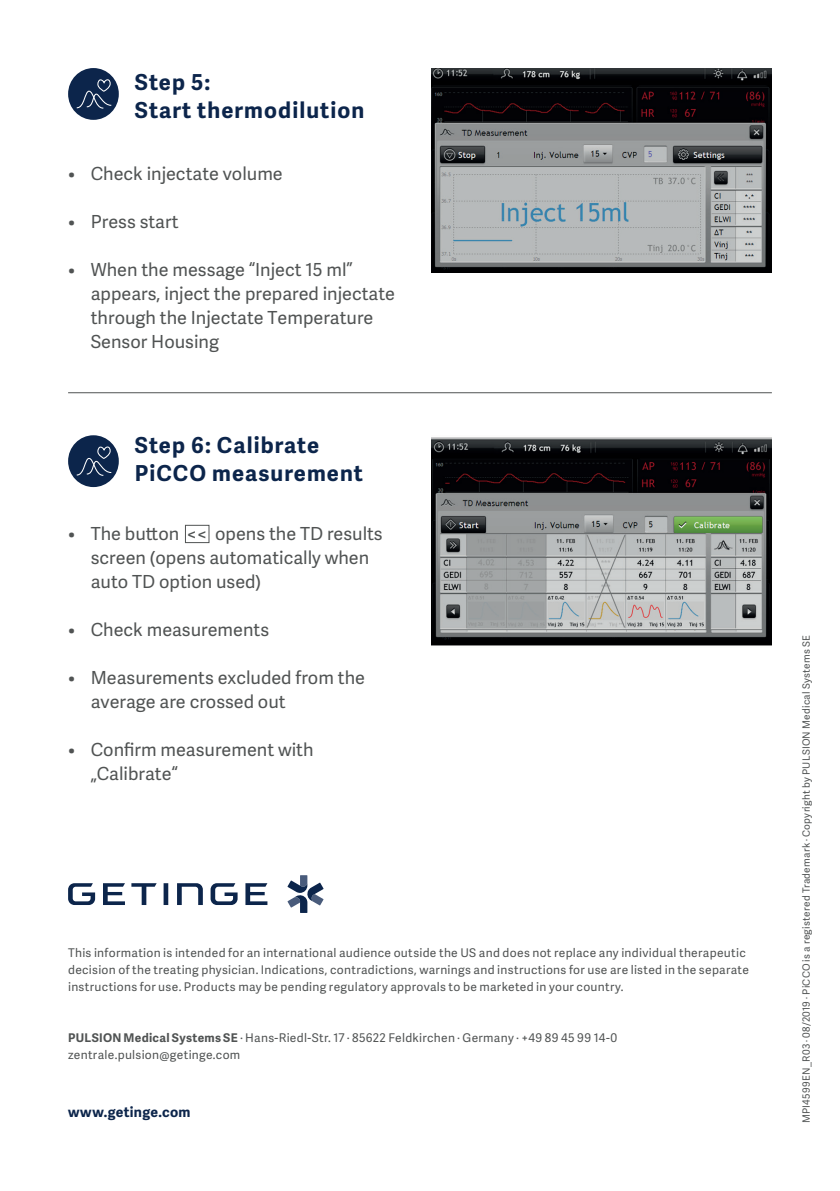
<style>
.page{position:relative;width:840px;height:1191px;background:#fff}
.page>*{position:absolute;margin:0;border:0;box-sizing:border-box;transform-origin:0 0}
.t1{font:700 22px/28px "Adelle Sans";letter-spacing:.05em;color:#0c254b}
.t2{font:18px/24px "Adelle Sans";color:#505353}
.t3{font:700 14px "Adelle Sans";letter-spacing:.02em;color:#0c254b}
.t4{font:12px/17px "Adelle Sans";letter-spacing:.025em;color:#505353}
.t5{font:10px "Adelle Sans";letter-spacing:.025em;color:#505353}
.s1{font-weight:700}
</style>
<div class="page">
<img style="left:431px;top:68px;width:340px;height:204px">
<img style="left:431px;top:437px;width:340px;height:209px">
<hr style="left:68px;top:392px;width:703px;height:1px;background:#505353">
<svg style="left:287px;top:875px;width:36px;height:38px"></svg>
<svg style="left:103px;top:883px;width:22px;height:22px"></svg>
<svg style="left:245px;top:883px;width:22px;height:22px"></svg>
<svg style="left:131px;top:883px;width:26px;height:22px"></svg>
<svg style="left:163px;top:883px;width:5px;height:22px"></svg>
<svg style="left:68px;top:883px;width:27px;height:22px"></svg>
<svg style="left:210px;top:883px;width:27px;height:22px"></svg>
<svg style="left:177px;top:883px;width:26px;height:22px"></svg>
<div style="left:72px;top:72px;width:43px;height:44px;background:#0c254b;border-radius:50%"></div>
<div style="left:68px;top:68px;width:51px;height:52px;border:8px solid #0c254b;border-radius:50%"></div>
<svg style="left:76px;top:78px;width:36px;height:31px"></svg>
<div style="left:72px;top:439px;width:43px;height:44px;background:#0c254b;border-radius:50%"></div>
<div style="left:68px;top:435px;width:51px;height:52px;border:8px solid #0c254b;border-radius:50%"></div>
<svg style="left:76px;top:446px;width:36px;height:30px"></svg>
<div style="left:185px;top:525px;width:24px;height:18px;border:1px solid #505353"></div>
<h1 class="t1" style="left:135px;top:68px;width:231px">Step 5:<br>Start thermodilution</h1>
<h2 class="t2" style="left:68px;top:161px;width:216px">• Check injectate volume</h2>
<h2 class="t2" style="left:68px;top:209px;width:112px">• Press start</h2>
<h2 class="t2" style="left:91px;top:257px;width:305px;text-indent:-23px">• When the message “Inject 15 ml” appears, inject the prepared injectate through the Injectate Temperature<br>Sensor Housing</h2>
<h1 class="t1" style="left:135px;top:430px;width:229px">Step 6: Calibrate<br>PiCCO measurement</h1>
<h2 class="t2" style="left:91px;top:521px;width:293px;text-indent:-23px">• The button &lt;&lt; opens the TD results screen (opens automatically when auto TD option used)</h2>
<h2 class="t2" style="left:68px;top:617px;width:202px">• Check measurements</h2>
<h2 class="t2" style="left:91px;top:665px;width:275px;text-indent:-23px">• Measurements excluded from the average are crossed out</h2>
<h2 class="t2" style="left:91px;top:737px;width:224px;text-indent:-23px">• Confirm measurement with „Calibrate“</h2>
<p class="t4" style="left:68px;top:944px;width:682px">This information is intended for an international audience outside the US and does not replace any individual therapeutic decision of the treating physician. Indications, contradictions, warnings and instructions for use are listed in the separate instructions for use. Products may be pending regulatory approvals to be marketed in your country.</p>
<p class="t4" style="left:68px;top:1029px;width:550px"><span class="s1">PULSION Medical Systems SE</span> · Hans-Riedl-Str. 17 · 85622 Feldkirchen · Germany · +49 89 45 99 14-0 zentrale.pulsion@getinge.com</p>
<p class="t3" style="left:68px;top:1101px;width:124px">www.getinge.com</p>
<p class="t5" style="left:798px;top:1123px;width:489px;rotate:-90deg">MPI4599EN_R03 · 08/2019 · PiCCO is a registered Trademark · Copyright by PULSION Medical Systems SE</p>
</div>
